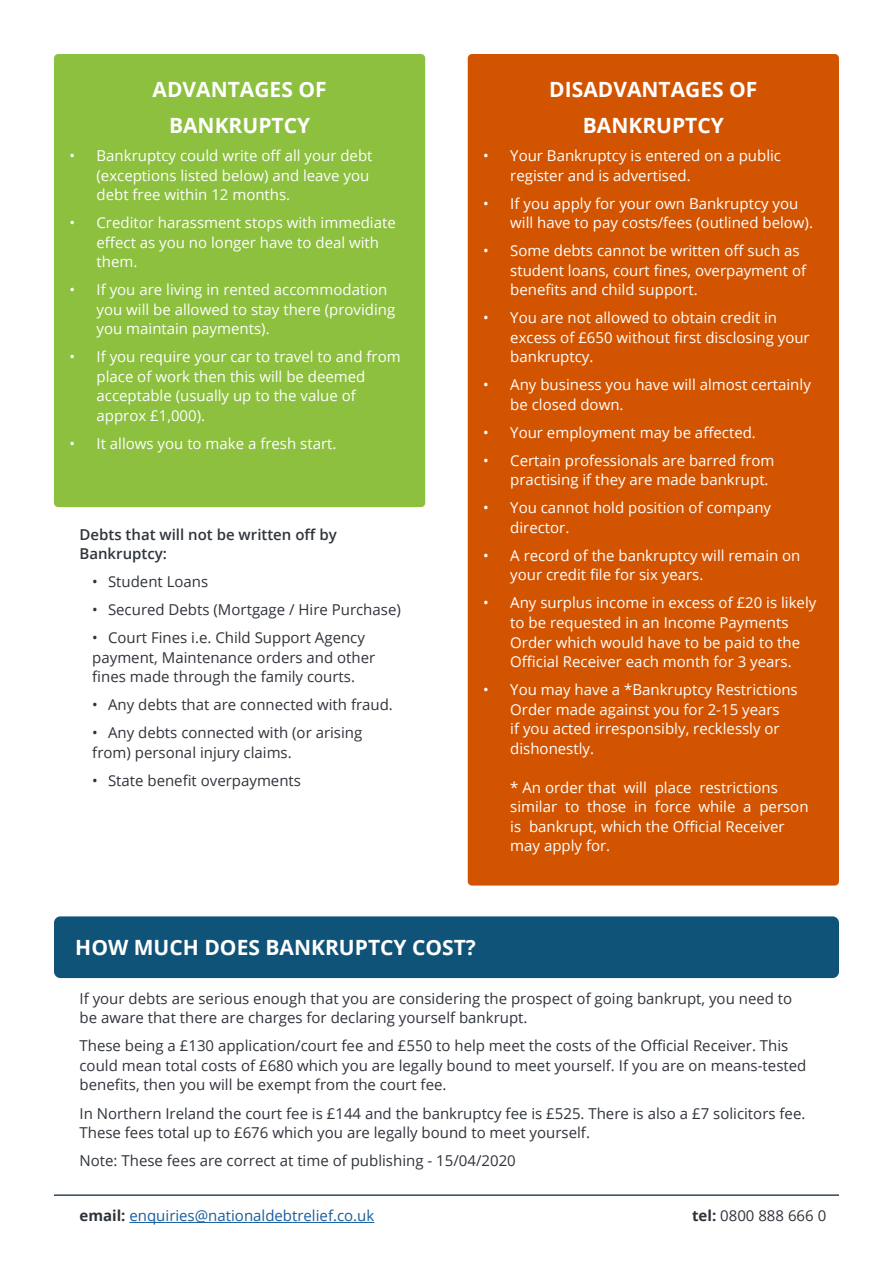
<style>
.page{position:relative;width:893px;height:1263px;background:#fff}
.page>*{position:absolute;margin:0;border:0;box-sizing:border-box;transform-origin:0 0}
.Text_Headings{font:700 21px/36px "Open Sans";color:#fff;text-align:center}
.t1{font:15px/19.5px "Open Sans";color:#fff}
.Text_Headings-2{font:15px/19.5px "Open Sans";color:#2f343b}
.Main_Text{font:600 15px/19.5px "Open Sans";color:#2f343b}
.Main_Text-2{font:15px "Open Sans";color:#175d9e}
.Main_Text-3{font:15px "Open Sans";color:#2f343b}
.s1{font-weight:700;color:#2f343b}
.s2{font-weight:700}
</style>
<div class="page">
<hr style="left:129px;top:1222px;width:245px;height:1px;background:#175d9e">
<div style="left:54px;top:54px;width:371px;height:453px;background:#8cc03e;border-radius:4px"></div>
<div style="left:468px;top:54px;width:371px;height:831px;background:#d35400;border-radius:4px"></div>
<hr style="left:54px;top:1194px;width:785px;height:2px;background:#2e495d">
<div style="left:54px;top:916px;width:785px;height:62px;background:#105378;border-radius:6px"></div>
<p class="Text_Headings" style="left:153px;top:71px;width:176px">ADVANTAGES OF<br>BANKRUPTCY</p>
<p class="t1" style="left:97px;top:146px;width:277px;text-indent:-27px">• Bankruptcy could write off all your debt (exceptions listed below) and leave you debt free within 12 months.</p>
<p class="t1" style="left:97px;top:213px;width:301px;text-indent:-27px">• Creditor harassment stops with immediate effect as you no longer have to deal with them.</p>
<p class="t1" style="left:97px;top:280px;width:300px;text-indent:-27px">• If you are living in rented accommodation you will be allowed to stay there (providing you maintain payments).</p>
<p class="t1" style="left:97px;top:347px;width:306px;text-indent:-27px">• If you require your car to travel to and from place of work then this will be deemed acceptable (usually up to the value of approx £1,000).</p>
<p class="t1" style="left:70px;top:433px;width:268px">• It allows you to make a fresh start.</p>
<p class="Main_Text" style="left:80px;top:524px;width:259px">Debts that will not be written off by<br>Bankruptcy:</p>
<p class="Text_Headings-2" style="left:92px;top:572px;width:118px">• Student Loans</p>
<p class="Text_Headings-2" style="left:92px;top:600px;width:310px">• Secured Debts (Mortgage / Hire Purchase)</p>
<p class="Text_Headings-2" style="left:92px;top:628px;width:285px">• Court Fines i.e. Child Support Agency payment, Maintenance orders and other fines made through the family courts.</p>
<p class="Text_Headings-2" style="left:92px;top:695px;width:302px">• Any debts that are connected with fraud.</p>
<p class="Text_Headings-2" style="left:92px;top:723px;width:272px">• Any debts connected with (or arising from) personal injury claims.</p>
<p class="Text_Headings-2" style="left:92px;top:770px;width:210px">• State benefit overpayments</p>
<p class="Text_Headings" style="left:549px;top:71px;width:210px">DISADVANTAGES OF<br>BANKRUPTCY</p>
<p class="t1" style="left:510px;top:146px;width:272px;text-indent:-27px">• Your Bankruptcy is entered on a public register and is advertised.</p>
<p class="t1" style="left:510px;top:193px;width:304px;text-indent:-27px">• If you apply for your own Bankruptcy you will have to pay costs/fees (outlined below).</p>
<p class="t1" style="left:510px;top:241px;width:297px;text-indent:-27px">• Some debts cannot be written off such as student loans, court fines, overpayment of benefits and child support.</p>
<p class="t1" style="left:510px;top:308px;width:301px;text-indent:-27px">• You are not allowed to obtain credit in excess of £650 without first disclosing your bankruptcy.</p>
<p class="t1" style="left:510px;top:375px;width:302px;text-indent:-27px">• Any business you have will almost certainly be closed down.</p>
<p class="t1" style="left:483px;top:422px;width:274px">• Your employment may be affected.</p>
<p class="t1" style="left:510px;top:450px;width:266px;text-indent:-27px">• Certain professionals are barred from practising if they are made bankrupt.</p>
<p class="t1" style="left:510px;top:498px;width:262px;text-indent:-27px">• You cannot hold position of company director.</p>
<p class="t1" style="left:510px;top:545px;width:292px;text-indent:-27px">• A record of the bankruptcy will remain on your credit file for six years.</p>
<p class="t1" style="left:510px;top:593px;width:308px;text-indent:-27px">• Any surplus income in excess of £20 is likely to be requested in an Income Payments Order which would have to be paid to the Official Receiver each month for 3 years.</p>
<p class="t1" style="left:510px;top:679px;width:289px;text-indent:-27px">• You may have a *Bankruptcy Restrictions Order made against you for 2-15 years<br>if you acted irresponsibly, recklessly or dishonestly.</p>
<p class="t1" style="left:510px;top:777px;width:300px">* An order that will place restrictions similar to those in force while a person is bankrupt, which the Official Receiver may apply for.</p>
<p class="Text_Headings" style="left:75px;top:929px;width:402px">HOW MUCH DOES BANKRUPTCY COST?</p>
<p class="Text_Headings-2" style="left:80px;top:988px;width:714px">If your debts are serious enough that you are considering the prospect of going bankrupt, you need to be aware that there are charges for declaring yourself bankrupt.</p>
<p class="Text_Headings-2" style="left:80px;top:1036px;width:728px">These being a £130 application/court fee and £550 to help meet the costs of the Official Receiver. This could mean total costs of £680 which you are legally bound to meet yourself. If you are on means-tested benefits, then you will be exempt from the court fee.</p>
<p class="Text_Headings-2" style="left:80px;top:1103px;width:727px">In Northern Ireland the court fee is £144 and the bankruptcy fee is £525. There is also a £7 solicitors fee.<br>These fees total up to £676 which you are legally bound to meet yourself.</p>
<p class="Text_Headings-2" style="left:80px;top:1150px;width:438px">Note: These fees are correct at time of publishing - 15/04/2020</p>
<p class="Main_Text-2" style="left:80px;top:1205px;width:296px"><span class="s1">email:</span> enquiries@nationaldebtrelief.co.uk</p>
<p class="Main_Text-3" style="left:692px;top:1205px;width:136px"><span class="s2">tel:</span> 0800 888 666 0</p>
</div>
